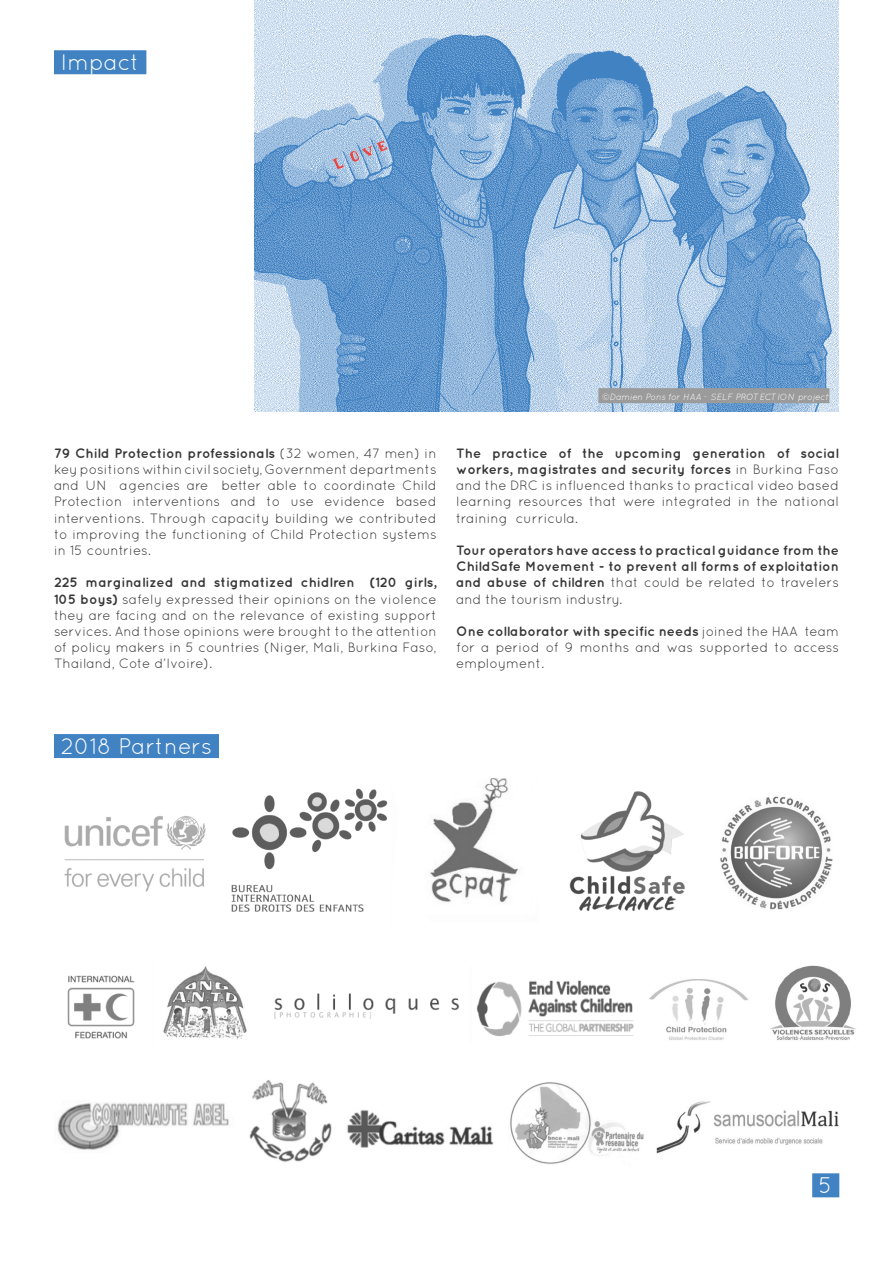
<style>
.page{position:relative;width:893px;height:1263px;background:#fff}
.page>*{position:absolute;margin:0;border:0;box-sizing:border-box;transform-origin:0 0}
.t1{font:22.5px "Quicksand";color:#fff}
.t2{font:13.5px/16.2px "Quicksand";color:#373737;text-align:justify}
.t3{font:700 13.5px/16.2px "Quicksand";color:#373737;text-align:justify}
.t4{font:italic 9px "Quicksand";color:#fff}
.s1{font-weight:700}
.s2{font-weight:400}
</style>
<div class="page">
<div style="left:812px;top:1173px;width:27px;height:24px;background:#4182c3"></div>
<div style="left:54px;top:734px;width:165px;height:24px;background:#4182c3"></div>
<img style="left:64px;top:778px;width:769px;height:134px">
<img style="left:163px;top:966px;width:84px;height:74px">
<img style="left:57px;top:1080px;width:782px;height:84px">
<img style="left:274px;top:993px;width:186px;height:26px">
<img style="left:476px;top:965px;width:380px;height:75px">
<img style="left:67px;top:975px;width:68px;height:64px">
<div style="left:54px;top:50px;width:92px;height:24px;background:#4182c3"></div>
<img style="left:254px;top:0;width:585px;height:411px">
<img style="left:269px;top:0;width:570px;height:405px">
<div style="left:598px;top:388px;width:231px;height:15px;background:#9b9b9b"></div>
<p class="t1" style="left:61px;top:49px;width:80px">Impact</p>
<p class="t2" style="left:54px;top:445px;width:384px"><span class="s1">79 Child Protection professionals</span> (32 women, 47 men) in key positions within civil society, Government departments and UN agencies are better able to coordinate Child Protection interventions and to use evidence based interventions. Through capacity building we contributed to improving the functioning of Child Protection systems in 15 countries.</p>
<p class="t2" style="left:54px;top:574px;width:384px"><span class="s1">225 marginalized and stigmatized chidlren (120 girls, 105 boys)</span> safely expressed their opinions on the violence they are facing and on the relevance of existing support services. And those opinions were brought to the attention of policy makers in 5 countries (Niger, Mali, Burkina Faso, Thailand, Cote d’Ivoire).</p>
<p class="t4" style="left:602px;top:392px;width:229px">©Damien Pons for HAA - SELF PROTECTION project</p>
<p class="t2" style="left:456px;top:445px;width:384px"><span class="s1">The practice of the upcoming generation of social workers, magistrates and security forces</span> in Burkina Faso and the DRC is influenced thanks to practical video based learning resources that were integrated in the national training curricula.</p>
<p class="t3" style="left:456px;top:542px;width:384px">Tour operators have access to practical guidance from the ChildSafe Movement - to prevent all forms of exploitation and abuse of children <span class="s2">that could be related to travelers and the tourism industry.</span></p>
<p class="t2" style="left:456px;top:623px;width:384px"><span class="s1">One collaborator with specific needs</span> joined the HAA team for a period of 9 months and was supported to access employment.</p>
<p class="t1" style="left:61px;top:733px;width:153px">2018 Partners</p>
<h1 class="t1" style="left:819px;top:1172px;width:15px">5</h1>
</div>
